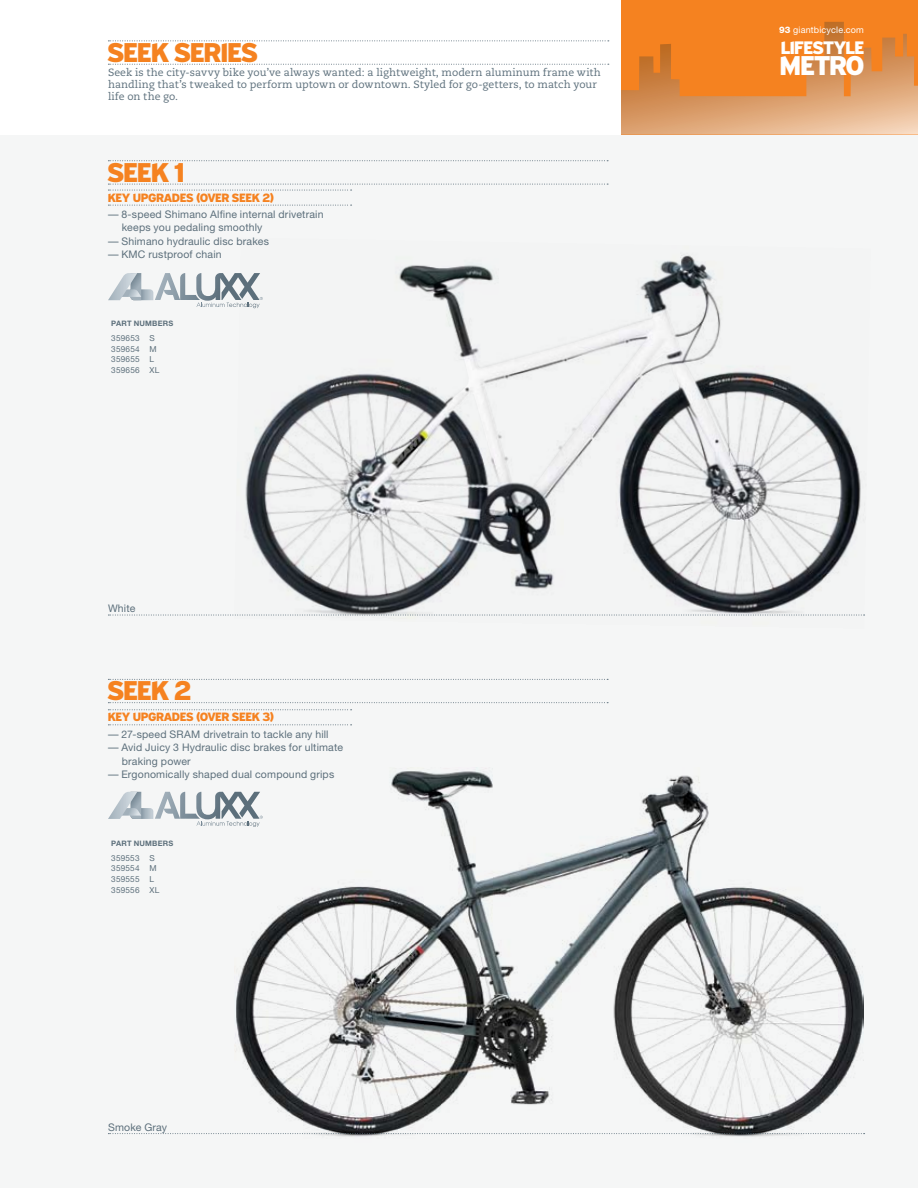
<style>
.page{position:relative;width:918px;height:1188px;background:#fff}
.page>*{position:absolute;margin:0;border:0;box-sizing:border-box;transform-origin:0 0}
.t1{font:27px "Ride Life";letter-spacing:.005em;color:#f58220}
.t2{font:27px "Ride Life";letter-spacing:-.005em;color:#fff}
.t3{font:18px "Ride Life";letter-spacing:-.005em;color:#fff}
.t4{font:12px "Ride Life";letter-spacing:.02em;color:#f58220}
.t5{font:10.5px/13.5px "Helvetica Neue";letter-spacing:.02em;color:#5c6f7b}
.t6{font:10.5px/12px "Caecilia";letter-spacing:.01em;color:#5c6f7b}
.t7{font:9px "Helvetica Neue";letter-spacing:.02em;color:#fff}
.t8{font:8.25px/10.8px "Helvetica Neue";letter-spacing:.02em;color:#5c6f7b}
.t9{font:700 7.5px "Helvetica Neue";letter-spacing:.03em;color:#5c6f7b}
.s1{font-weight:800}
</style>
<div class="page">
<div style="left:621px;top:0;width:297px;height:135px;background:#f58220"></div>
<svg style="left:621px;top:22px;width:297px;height:113px"></svg>
<div style="left:0;top:135px;width:918px;height:1053px;background:#f5f6f6"></div>
<img style="left:234px;top:254px;width:631px;height:361px">
<img style="left:234px;top:771px;width:630px;height:366px">
<svg style="left:108px;top:615px;width:757px;height:1px"></svg>
<svg style="left:108px;top:1133px;width:757px;height:1px"></svg>
<svg style="left:108px;top:205px;width:244px;height:1px"></svg>
<svg style="left:108px;top:724px;width:244px;height:1px"></svg>
<svg style="left:108px;top:709px;width:244px;height:1px"></svg>
<svg style="left:108px;top:184px;width:500px;height:7px"></svg>
<svg style="left:108px;top:702px;width:500px;height:1px"></svg>
<svg style="left:108px;top:160px;width:500px;height:1px"></svg>
<svg style="left:108px;top:679px;width:500px;height:1px"></svg>
<svg style="left:108px;top:64px;width:501px;height:1px"></svg>
<svg style="left:108px;top:40px;width:501px;height:1px"></svg>
<img style="left:246px;top:257px;width:441px;height:359px">
<img style="left:236px;top:772px;width:313px;height:361px">
<svg style="left:108px;top:273px;width:155px;height:35px"></svg>
<svg style="left:108px;top:792px;width:155px;height:35px"></svg>
<h1 class="t1" style="left:108px;top:40px;width:151px">SEEK SERIES</h1>
<p class="t6" style="left:108px;top:67px;width:494px">Seek is the city-savvy bike you’ve always wanted: a lightweight, modern aluminum frame with handling that’s tweaked to perform uptown or downtown. Styled for go-getters, to match your life on the go.</p>
<h1 class="t1" style="left:108px;top:160px;width:77px">SEEK 1</h1>
<p class="t4" style="left:108px;top:192px;width:167px">KEY UPGRADES (OVER SEEK 2)</p>
<p class="t5" style="left:122px;top:207px;width:203px;text-indent:-14px">— 8-speed Shimano Alfine internal drivetrain keeps you pedaling smoothly</p>
<p class="t5" style="left:108px;top:234px;width:162px">— Shimano hydraulic disc brakes</p>
<p class="t5" style="left:108px;top:248px;width:115px">— KMC rustproof chain</p>
<p class="t9" style="left:111px;top:319px;width:64px">PART NUMBERS</p>
<p class="t8" style="left:111px;top:332px;width:50px">359653 S<br>359654 M<br>359655 L<br>359656 XL</p>
<p class="t5" style="left:108px;top:602px;width:29px">White</p>
<h1 class="t1" style="left:108px;top:678px;width:84px">SEEK 2</h1>
<p class="t4" style="left:108px;top:712px;width:167px">KEY UPGRADES (OVER SEEK 3)</p>
<p class="t5" style="left:108px;top:727px;width:222px">— 27-speed SRAM drivetrain to tackle any hill</p>
<p class="t5" style="left:122px;top:741px;width:223px;text-indent:-14px">— Avid Juicy 3 Hydraulic disc brakes for ultimate braking power</p>
<p class="t5" style="left:108px;top:768px;width:228px">— Ergonomically shaped dual compound grips</p>
<p class="t9" style="left:111px;top:838px;width:64px">PART NUMBERS</p>
<p class="t8" style="left:111px;top:852px;width:50px">359553 S<br>359554 M<br>359555 L<br>359556 XL</p>
<p class="t5" style="left:108px;top:1120px;width:61px">Smoke Gray</p>
<p class="t7" style="left:779px;top:24px;width:86px"><span class="s1">93</span> giantbicycle.com</p>
<h1 class="t2" style="left:780px;top:53px;width:85px">METRO</h1>
<h2 class="t3" style="left:781px;top:39px;width:84px">LIFESTYLE</h2>
</div>
